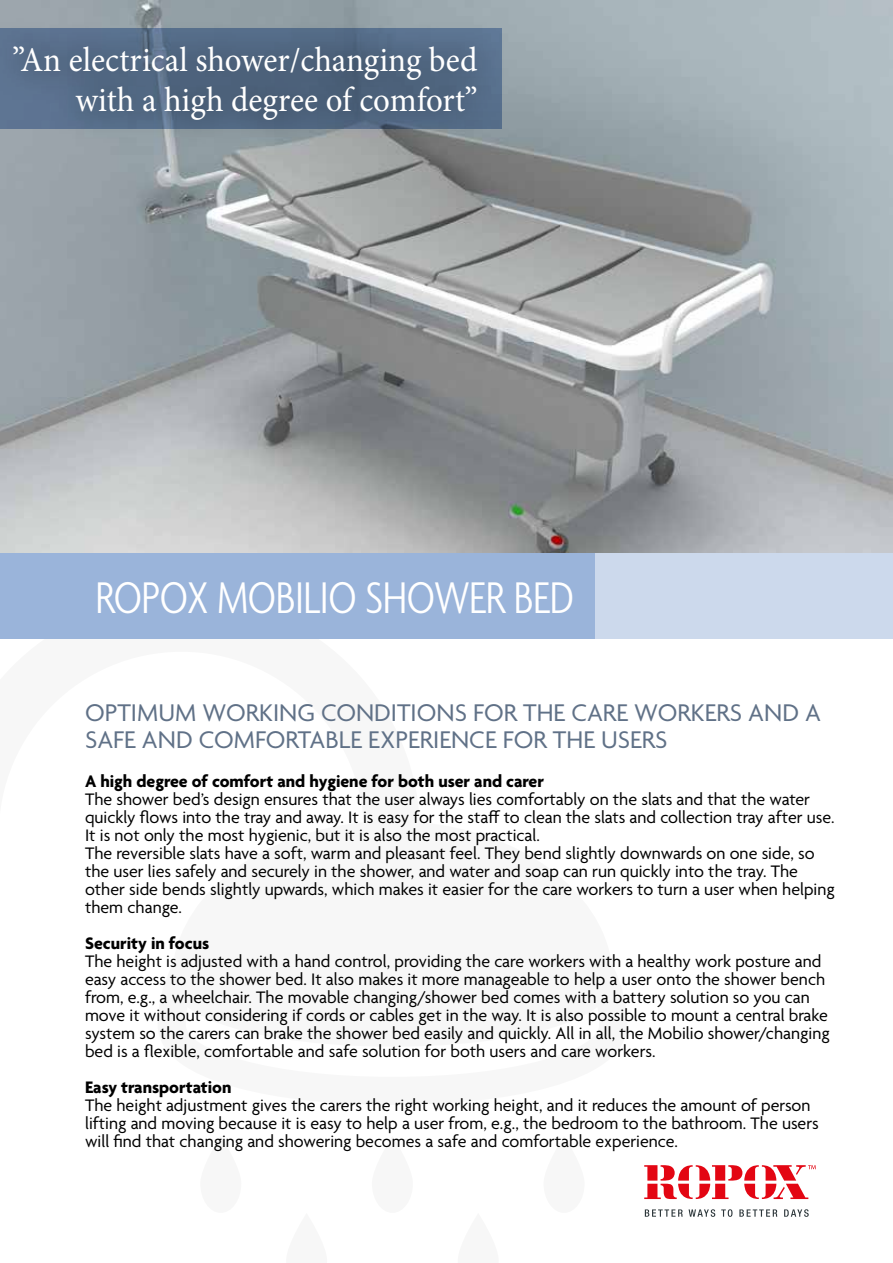
<style>
.page{position:relative;width:893px;height:1263px;background:#fff}
.page>*{position:absolute;margin:0;border:0;box-sizing:border-box;transform-origin:0 0}
.t1{font:300 condensed 48px "Agenda";letter-spacing:-.01em;color:#fff}
.t2{font:34.65px/39.6px "Minion Pro";color:#fff;text-align:right;scale:.95 1}
.t3{font:26.1px/27px "Agenda";color:#607187}
.t4{font:18px/18px "Agenda";color:#000}
.t5{font:700 18px "Agenda";color:#000}
</style>
<div class="page">
<img style="left:0;top:0;width:893px;height:554px">
<svg style="left:645px;top:1209px;width:38px;height:8px"></svg>
<svg style="left:689px;top:1209px;width:26px;height:8px"></svg>
<svg style="left:721px;top:1209px;width:11px;height:8px"></svg>
<svg style="left:739px;top:1209px;width:38px;height:8px"></svg>
<svg style="left:784px;top:1209px;width:25px;height:8px"></svg>
<svg style="left:644px;top:1165px;width:172px;height:34px"></svg>
<div style="left:0;top:554px;width:893px;height:85px;background:#9ab4da"></div>
<div style="left:595px;top:554px;width:298px;height:85px;background:#ccd9ec"></div>
<div style="left:0;top:18px;width:506px;height:130px;background:#000;opacity:.75"></div>
<h2 class="t2" style="left:12px;top:41px;width:491px">”An electrical shower/changing bed with a high degree of comfort”</h2>
<h1 class="t1" style="left:95px;top:571px;width:480px">ROPOX MOBILIO SHOWER BED</h1>
<h3 class="t3" style="left:85px;top:701px;width:737px">OPTIMUM WORKING CONDITIONS FOR THE CARE WORKERS AND A<br>SAFE AND COMFORTABLE EXPERIENCE FOR THE USERS</h3>
<p class="t5" style="left:85px;top:772px;width:460px">A high degree of comfort and hygiene for both user and carer</p>
<p class="t4" style="left:85px;top:792px;width:751px">The shower bed’s design ensures that the user always lies comfortably on the slats and that the water quickly flows into the tray and away. It is easy for the staff to clean the slats and collection tray after use.<br>It is not only the most hygienic, but it is also the most practical.<br>The reversible slats have a soft, warm and pleasant feel. They bend slightly downwards on one side, so the user lies safely and securely in the shower, and water and soap can run quickly into the tray. The other side bends slightly upwards, which makes it easier for the care workers to turn a user when helping them change.</p>
<p class="t5" style="left:85px;top:934px;width:126px">Security in focus</p>
<p class="t4" style="left:85px;top:954px;width:746px">The height is adjusted with a hand control, providing the care workers with a healthy work posture and easy access to the shower bed. It also makes it more manageable to help a user onto the shower bench from, e.g., a wheelchair. The movable changing/shower bed comes with a battery solution so you can move it without considering if cords or cables get in the way. It is also possible to mount a central brake system so the carers can brake the shower bed easily and quickly. All in all, the Mobilio shower/changing bed is a flexible, comfortable and safe solution for both users and care workers.</p>
<p class="t5" style="left:85px;top:1078px;width:148px">Easy transportation</p>
<p class="t4" style="left:85px;top:1098px;width:735px">The height adjustment gives the carers the right working height, and it reduces the amount of person lifting and moving because it is easy to help a user from, e.g., the bedroom to the bathroom. The users will find that changing and showering becomes a safe and comfortable experience.</p>
</div>
